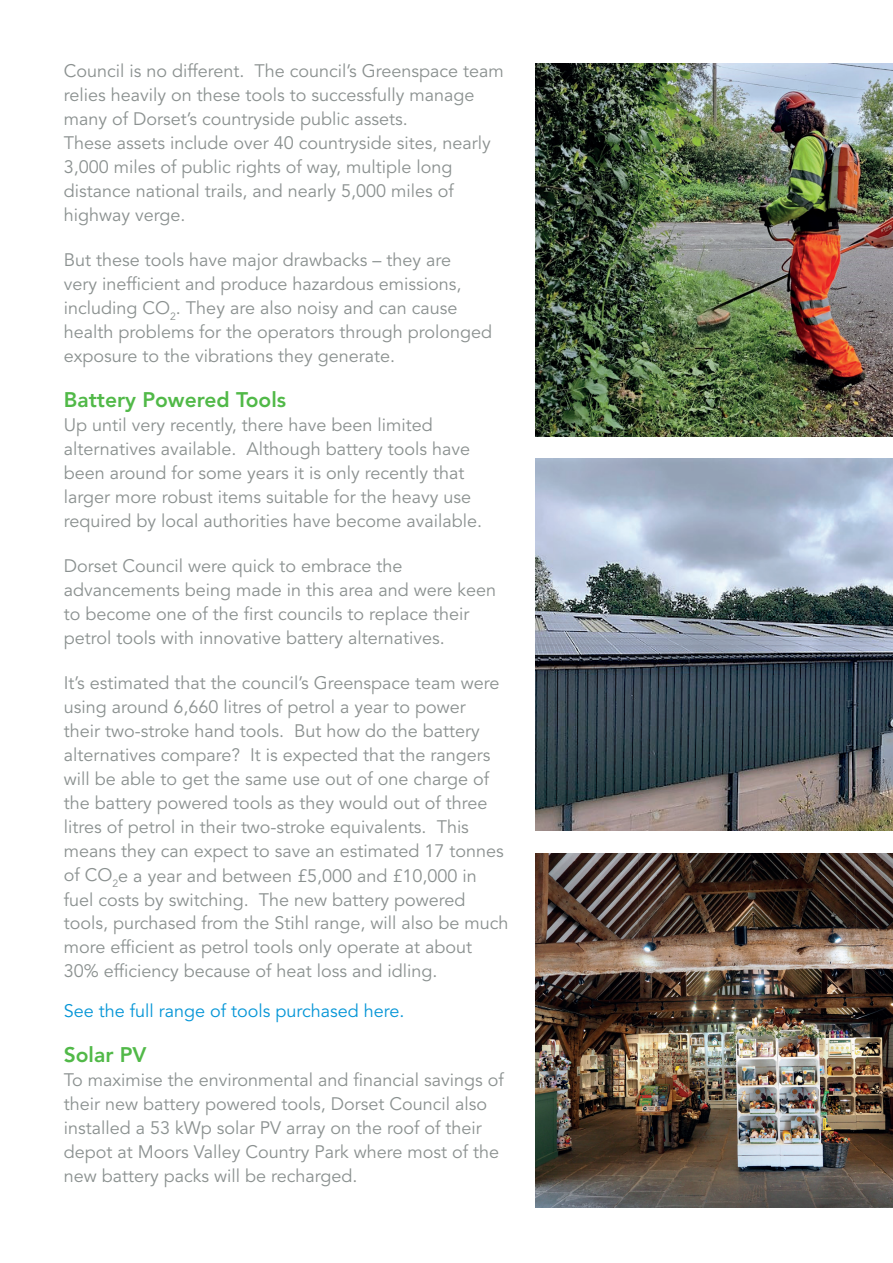
<style>
.page{position:relative;width:893px;height:1263px;background:#fff}
.page>*{position:absolute;margin:0;border:0;box-sizing:border-box;transform-origin:0 0}
.t1{font:800 21px "Avenir LT Std";color:#51b948}
.t2{font:18px/24px "Avenir LT Std";color:#8b9190}
.t3{font:18px "Avenir LT Std";color:#0696d7}
</style>
<div class="page">
<img style="left:536px;top:853px;width:357px;height:355px">
<img style="left:536px;top:64px;width:357px;height:372px">
<img style="left:536px;top:459px;width:357px;height:372px">
<p class="t2" style="left:64px;top:60px;width:442px">Council is no different. The council’s Greenspace team relies heavily on these tools to successfully manage many of Dorset’s countryside public assets.<br>These assets include over 40 countryside sites, nearly 3,000 miles of public rights of way, multiple long distance national trails, and nearly 5,000 miles of highway verge.</p>
<p class="t2" style="left:64px;top:249px;width:430px">But these tools have major drawbacks – they are<br>very inefficient and produce hazardous emissions, including CO<sub>2</sub>. They are also noisy and can cause health problems for the operators through prolonged exposure to the vibrations they generate.</p>
<p class="t1" style="left:64px;top:388px;width:224px">Battery Powered Tools</p>
<p class="t2" style="left:64px;top:414px;width:420px">Up until very recently, there have been limited alternatives available. Although battery tools have been around for some years it is only recently that larger more robust items suitable for the heavy use required by local authorities have become available.</p>
<p class="t2" style="left:64px;top:555px;width:434px">Dorset Council were quick to embrace the advancements being made in this area and were keen to become one of the first councils to replace their petrol tools with innovative battery alternatives.</p>
<p class="t2" style="left:64px;top:672px;width:446px">It’s estimated that the council’s Greenspace team were using around 6,660 litres of petrol a year to power<br>their two-stroke hand tools. But how do the battery alternatives compare? It is expected that the rangers will be able to get the same use out of one charge of the battery powered tools as they would out of three litres of petrol in their two-stroke equivalents. This means they can expect to save an estimated 17 tonnes of CO<sub>2</sub>e a year and between £5,000 and £10,000 in fuel costs by switching. The new battery powered tools, purchased from the Stihl range, will also be much more efficient as petrol tools only operate at about 30% efficiency because of heat loss and idling.</p>
<p class="t3" style="left:64px;top:1000px;width:342px">See the full range of tools purchased here.</p>
<p class="t1" style="left:64px;top:1042px;width:84px">Solar PV</p>
<p class="t2" style="left:64px;top:1068px;width:442px">To maximise the environmental and financial savings of their new battery powered tools, Dorset Council also installed a 53 kWp solar PV array on the roof of their depot at Moors Valley Country Park where most of the new battery packs will be recharged.</p>
</div>
